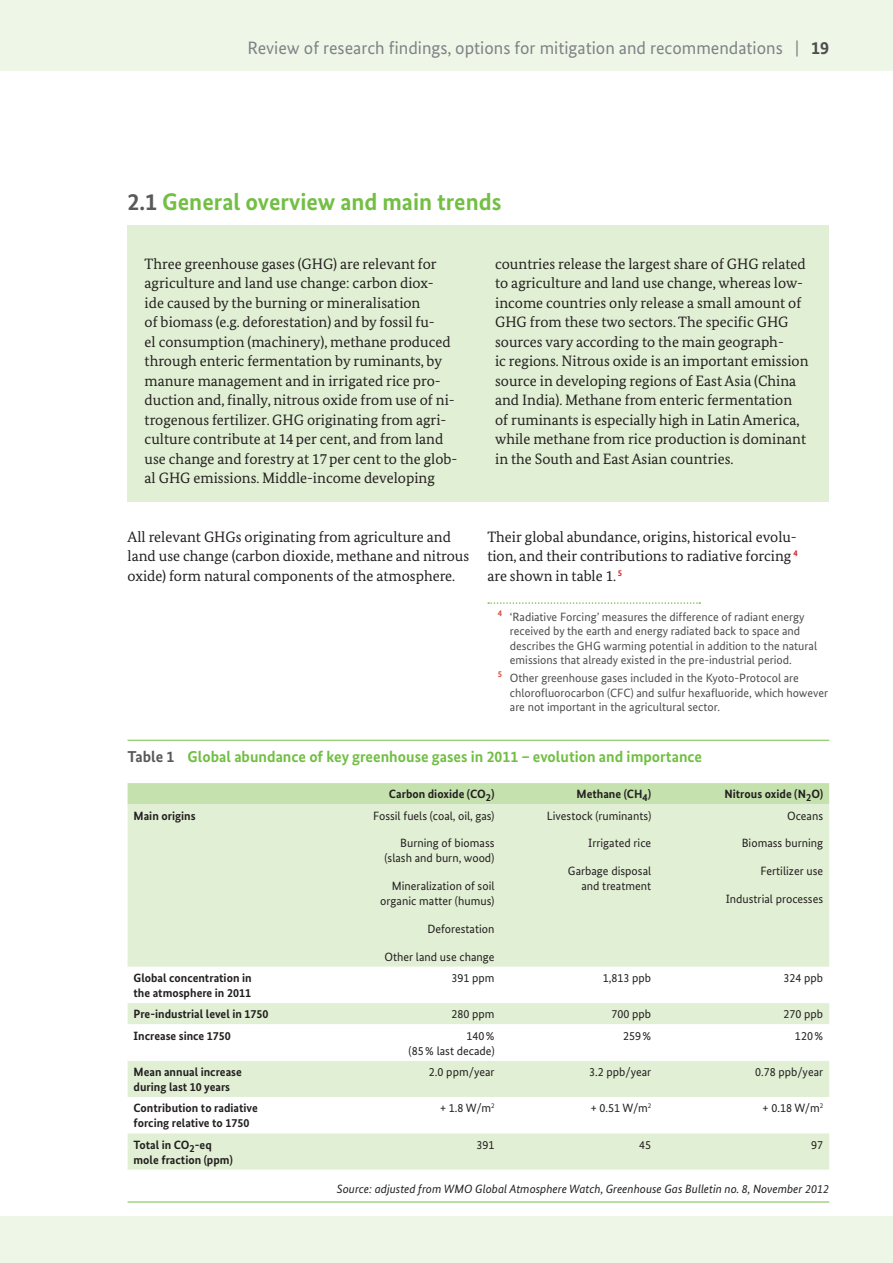
<style>
.page{position:relative;width:893px;height:1263px;background:#fff}
.page>*{position:absolute;margin:0;border:0;box-sizing:border-box;transform-origin:0 0}
.Inhaltsverzeichnis_L{font:700 24px "Bundes Sans";color:#72bf44}
.t1{font:18px "Bundes Sans";color:#808285}
.Table_headline{font:700 15.75px "Bundes Sans";color:#72bf44}
.Copy_text{font:15px/19.5px "Bundes Serif";color:#231f20}
.Tabellen_content{font:12px/15px "Bundes Sans";color:#231f20;text-align:right}
.Fussnoten{font:12px/14.4px "Bundes Sans";color:#4d4d4f}
.Table_content_bold{font:700 12px/15px "Bundes Sans";color:#231f20}
.Source{font:italic 12px "Bundes Sans";color:#231f20}
.s1{font-weight:700;color:#4d4d4f}
.s2{color:#58595b}
</style>
<div class="page">
<div style="left:0;top:0;width:893px;height:71px;background:#eef6e8"></div>
<div style="left:0;top:1216px;width:893px;height:47px;background:#eef6e8"></div>
<div style="left:128px;top:225px;width:701px;height:277px;background:#e1efd4"></div>
<svg style="left:488px;top:602px;width:212px;height:2px"></svg>
<hr style="left:128px;top:740px;width:701px;height:1px;background:#72bf44">
<hr style="left:128px;top:1201px;width:701px;height:1px;background:#72bf44">
<div style="left:128px;top:783px;width:701px;height:21px;background:#c5e1ae"></div>
<div style="left:128px;top:804px;width:701px;height:365px;background:#e1efd4"></div>
<svg style="left:128px;top:967px;width:701px;height:166px"></svg>
<p class="t1" style="left:247px;top:37px;width:583px">Review of research findings, options for mitigation and recommendations | <span class="s1">19</span></p>
<p class="Inhaltsverzeichnis_L" style="left:128px;top:187px;width:375px"><span class="s2">2.1</span> General overview and main trends</p>
<p class="Copy_text" style="left:145px;top:253px;width:314px">Three greenhouse gases (GHG) are relevant for agriculture and land use change: carbon diox-<br>ide caused by the burning or mineralisation<br>of biomass (e.g. deforestation) and by fossil fu-<br>el consumption (machinery), methane produced through enteric fermentation by ruminants, by manure management and in irrigated rice pro&shy;duction and, finally, nitrous oxide from use of ni&shy;trogenous fertilizer. GHG originating from agri&shy;culture contribute at 14per cent, and from land use change and forestry at 17per cent to the glob&shy;al GHG emissions. Middle-income developing</p>
<p class="Copy_text" style="left:495px;top:253px;width:315px">countries release the largest share of GHG related to agriculture and land use change, whereas low&shy;income countries only release a small amount of GHG from these two sectors. The specific GHG sources vary according to the main geograph-<br>ic regions. Nitrous oxide is an important emission source in developing regions of East Asia (China and India). Methane from enteric fermentation of ruminants is especially high in Latin America, while methane from rice production is dominant in the South and East Asian countries.</p>
<p class="Copy_text" style="left:128px;top:526px;width:343px">All relevant GHGs originating from agriculture and land use change (carbon dioxide, methane and nitrous oxide) form natural components of the atmosphere.</p>
<p class="Copy_text" style="left:487px;top:526px;width:312px;text-align:justify">Their global abundance, origins, historical evolu&shy;tion, and their contributions to radiative forcing <sup>4 </sup>are shown in table 1. <sup>5</sup></p>
<p class="Fussnoten" style="left:510px;top:610px;width:309px;text-indent:-12px"><sup>4</sup> ‘Radiative Forcing’ measures the difference of radiant energy received by the earth and energy radiated back to space and describes the GHG warming potential in addition to the natural emissions that already existed in the pre-industrial period.</p>
<p class="Fussnoten" style="left:510px;top:671px;width:320px;text-indent:-12px"><sup>5</sup> Other greenhouse gases included in the Kyoto-Protocol are chlorofluorocarbon (CFC) and sulfur hexafluoride, which however are not important in the agricultural sector.</p>
<p class="Table_headline" style="left:128px;top:747px;width:576px"><span class="s2">Table 1</span> Global abundance of key greenhouse gases in 2011 – evolution and importance</p>
<p class="Table_content_bold" style="left:389px;top:787px;width:107px">Carbon dioxide (CO<sub>2</sub>)</p>
<p class="Table_content_bold" style="left:577px;top:787px;width:76px">Methane (CH<sub>4</sub>)</p>
<p class="Table_content_bold" style="left:724px;top:787px;width:100px">Nitrous oxide (N<sub>2</sub>O)</p>
<p class="Table_content_bold" style="left:134px;top:808px;width:64px">Main origins</p>
<p class="Tabellen_content" style="left:373px;top:808px;width:123px">Fossil fuels (coal, oil, gas)</p>
<p class="Tabellen_content" style="left:385px;top:836px;width:111px">Burning of biomass (slash and burn, wood)</p>
<p class="Tabellen_content" style="left:380px;top:878px;width:116px">Mineralization of soil organic matter (humus)</p>
<p class="Tabellen_content" style="left:427px;top:921px;width:69px">Deforestation</p>
<p class="Tabellen_content" style="left:384px;top:949px;width:112px">Other land use change</p>
<p class="Tabellen_content" style="left:547px;top:808px;width:106px">Livestock (ruminants)</p>
<p class="Tabellen_content" style="left:588px;top:836px;width:64px">Irrigated rice</p>
<p class="Tabellen_content" style="left:568px;top:863px;width:85px">Garbage disposal and treatment</p>
<p class="Tabellen_content" style="left:787px;top:808px;width:38px">Oceans</p>
<p class="Tabellen_content" style="left:742px;top:836px;width:83px">Biomass burning</p>
<p class="Tabellen_content" style="left:760px;top:863px;width:64px">Fertilizer use</p>
<p class="Tabellen_content" style="left:726px;top:891px;width:99px">Industrial processes</p>
<p class="Table_content_bold" style="left:134px;top:970px;width:120px">Global concentration in the atmosphere in 2011</p>
<p class="Tabellen_content" style="left:451px;top:970px;width:45px">391 ppm</p>
<p class="Tabellen_content" style="left:603px;top:970px;width:50px">1,813 ppb</p>
<p class="Tabellen_content" style="left:783px;top:970px;width:41px">324 ppb</p>
<p class="Table_content_bold" style="left:134px;top:1007px;width:136px">Pre-industrial level in 1750</p>
<p class="Tabellen_content" style="left:451px;top:1007px;width:45px">280 ppm</p>
<p class="Tabellen_content" style="left:611px;top:1007px;width:41px">700 ppb</p>
<p class="Tabellen_content" style="left:783px;top:1007px;width:41px">270 ppb</p>
<p class="Table_content_bold" style="left:134px;top:1028px;width:99px">Increase since 1750</p>
<p class="Tabellen_content" style="left:408px;top:1028px;width:88px">140%<br>(85% last decade)</p>
<p class="Tabellen_content" style="left:623px;top:1028px;width:30px">259%</p>
<p class="Tabellen_content" style="left:795px;top:1028px;width:30px">120%</p>
<p class="Table_content_bold" style="left:134px;top:1064px;width:110px">Mean annual increase during last 10 years</p>
<p class="Tabellen_content" style="left:429px;top:1064px;width:67px">2.0 ppm/year</p>
<p class="Tabellen_content" style="left:589px;top:1064px;width:64px">3.2 ppb/year</p>
<p class="Tabellen_content" style="left:755px;top:1064px;width:70px">0.78 ppb/year</p>
<p class="Table_content_bold" style="left:134px;top:1100px;width:126px">Contribution to radiative forcing relative to 1750</p>
<p class="Tabellen_content" style="left:440px;top:1100px;width:56px">+ 1.8 W/m<sup>2</sup></p>
<p class="Tabellen_content" style="left:591px;top:1100px;width:62px">+ 0.51 W/m<sup>2</sup></p>
<p class="Tabellen_content" style="left:763px;top:1100px;width:62px">+ 0.18 W/m<sup>2</sup></p>
<p class="Table_content_bold" style="left:134px;top:1137px;width:101px">Total in CO<sub>2</sub>-eq mole fraction (ppm)</p>
<p class="Tabellen_content" style="left:477px;top:1137px;width:20px">391</p>
<p class="Tabellen_content" style="left:639px;top:1137px;width:14px">45</p>
<p class="Tabellen_content" style="left:811px;top:1137px;width:14px">97</p>
<p class="Source" style="left:337px;top:1182px;width:494px">Source: adjusted from WMO Global Atmosphere Watch, Greenhouse Gas Bulletin no. 8, November 2012</p>
</div>
